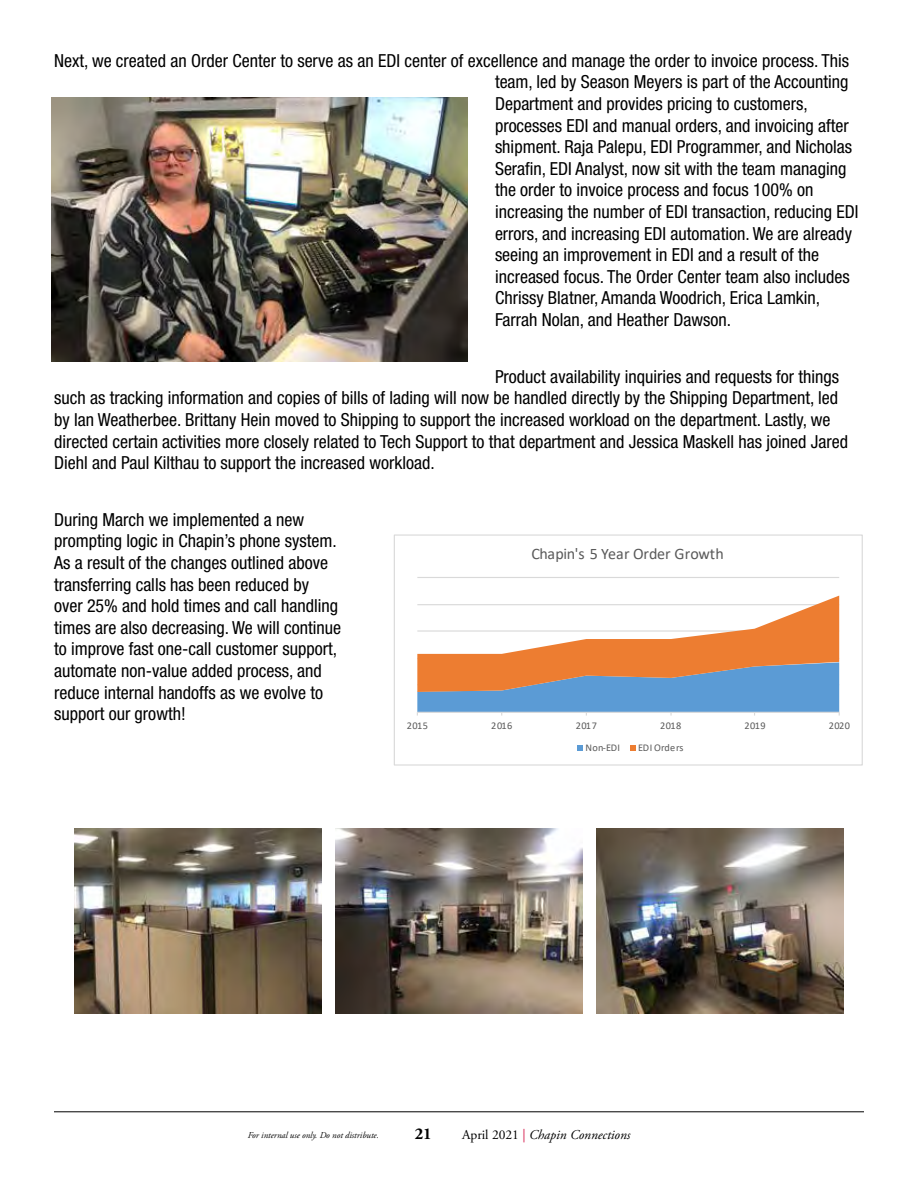
<style>
.page{position:relative;width:918px;height:1188px;background:#fff}
.page>*{position:absolute;margin:0;border:0;box-sizing:border-box;transform-origin:0 0}
.t1{font:condensed 18px/21.6px "Helvetica Neue";color:#000}
.t2{font:700 16.5px "Adobe Garamond Pro";color:#000}
.t3{font:16.05px "Calibri";color:#595959}
.t4{font:italic 13.5px "Adobe Garamond Pro";color:#000}
.t5{font:10.35px "Calibri";letter-spacing:.05em;color:#595959}
.t6{font:10.35px "Calibri";letter-spacing:.005em;color:#595959}
.t7{font:italic 9px "Adobe Garamond Pro";color:#000}
.s1{font-style:normal}
.s2{font-style:normal;color:#d31245}
</style>
<div class="page">
<hr style="left:54px;top:1111px;width:810px;height:1px;background:#000">
<hr style="left:417px;top:577px;width:422px;height:1px;background:#d9d9d9">
<svg style="left:417px;top:596px;width:423px;height:120px"></svg>
<svg style="left:578px;top:746px;width:5px;height:5px"></svg>
<svg style="left:630px;top:746px;width:6px;height:5px"></svg>
<div style="left:394px;top:534px;width:469px;height:232px;border:1px solid #d9d9d9"></div>
<img style="left:52px;top:98px;width:416px;height:263px">
<img style="left:597px;top:829px;width:246px;height:185px">
<img style="left:336px;top:829px;width:246px;height:185px">
<img style="left:75px;top:829px;width:246px;height:185px">
<p class="t1" style="left:495px;top:50px;width:365px;text-indent:-441px">Next, we created an Order Center to serve as an EDI center of excellence and manage the order to invoice process. This team, led by Season Meyers is part of the Accounting Department and provides pricing to customers, processes EDI and manual orders, and invoicing after shipment. Raja Palepu, EDI Programmer, and Nicholas Serafin, EDI Analyst, now sit with the team managing the order to invoice process and focus 100% on increasing the number of EDI transaction, reducing EDI errors, and increasing EDI automation. We are already seeing an improvement in EDI and a result of the increased focus. The Order Center team also includes Chrissy Blatner, Amanda Woodrich, Erica Lamkin, Farrah Nolan, and Heather Dawson.</p>
<p class="t1" style="left:54px;top:365px;width:796px;text-indent:441px">Product availability inquiries and requests for things such as tracking information and copies of bills of lading will now be handled directly by the Shipping Department, led by Ian Weatherbee. Brittany Hein moved to Shipping to support the increased workload on the department. Lastly, we directed certain activities more closely related to Tech Support to that department and Jessica Maskell has joined Jared Diehl and Paul Kilthau to support the increased workload.</p>
<p class="t1" style="left:54px;top:509px;width:289px">During March we implemented a new prompting logic in Chapin’s phone system.<br>As a result of the changes outlined above transferring calls has been reduced by over 25% and hold times and call handling times are also decreasing. We will continue to improve fast one-call customer support, automate non-value added process, and reduce internal handoffs as we evolve to support our growth!</p>
<p class="t3" style="left:531px;top:542px;width:194px">Chapin's 5 Year Order Growth</p>
<p class="t5" style="left:407px;top:719px;width:23px">2015</p>
<p class="t5" style="left:491px;top:719px;width:23px">2016</p>
<p class="t5" style="left:576px;top:719px;width:23px">2017</p>
<p class="t5" style="left:660px;top:719px;width:23px">2018</p>
<p class="t5" style="left:744px;top:719px;width:23px">2019</p>
<p class="t5" style="left:829px;top:719px;width:23px">2020</p>
<p class="t5" style="left:586px;top:741px;width:36px">Non-EDI</p>
<p class="t6" style="left:638px;top:741px;width:47px">EDI Orders</p>
<p class="t7" style="left:248px;top:1130px;width:133px">For internal use only. Do not distribute.</p>
<p class="t2" style="left:415px;top:1125px;width:19px">21</p>
<p class="t4" style="left:462px;top:1127px;width:170px"><span class="s1">April 2021</span> <span class="s2">|</span> Chapin Connections</p>
</div>
